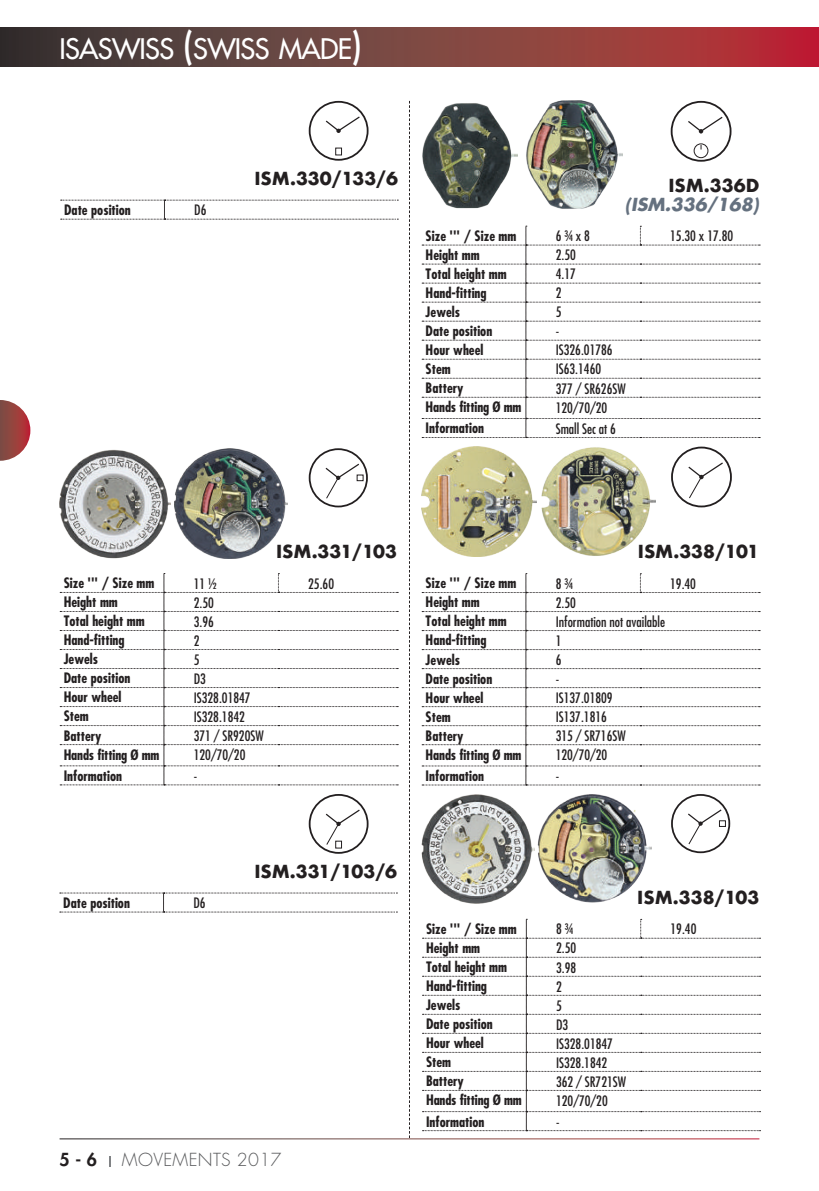
<style>
.page{position:relative;width:819px;height:1191px;background:#fff}
.page>*{position:absolute;margin:0;border:0;box-sizing:border-box;transform-origin:0 0}
.t1{font:27.65px "Futura";letter-spacing:-.025em;color:#fff}
.t2{font:700 17.5px "Futura";color:#231f20}
.t3{font:300 17.5px "Futura";letter-spacing:.02em;color:#57585a}
.t4{font:italic 700 17.5px "Futura";color:#65717f}
.t5{font:800 17.5px "Futura";color:#231f20}
.t6{font:700 condensed 14px "Futura";color:#231f20}
.t7{font:condensed 14px "Futura";color:#231f20}
.s1{font-size:36.75px}
</style>
<div class="page">
<svg style="left:0;top:27px;width:819px;height:40px;background:#7a3d3c"></svg>
<svg style="left:0;top:400px;width:30px;height:61px"></svg>
<svg style="left:409px;top:101px;width:1px;height:1037px"></svg>
<svg style="left:60px;top:573px;width:338px;height:212px"></svg>
<svg style="left:422px;top:226px;width:338px;height:212px"></svg>
<svg style="left:422px;top:919px;width:338px;height:212px"></svg>
<svg style="left:61px;top:200px;width:337px;height:20px"></svg>
<svg style="left:60px;top:892px;width:337px;height:20px"></svg>
<div style="left:309px;top:448px;width:59px;height:59px;border:2px solid #231f20;border-radius:50%"></div>
<div style="left:356px;top:474px;width:7px;height:7px;border:1px solid #231f20"></div>
<svg style="left:325px;top:463px;width:35px;height:36px"></svg>
<div style="left:671px;top:794px;width:59px;height:59px;border:2px solid #231f20;border-radius:50%"></div>
<div style="left:719px;top:820px;width:6px;height:7px;border:1px solid #231f20"></div>
<svg style="left:688px;top:809px;width:34px;height:35px"></svg>
<div style="left:309px;top:794px;width:59px;height:59px;border:2px solid #231f20;border-radius:50%"></div>
<div style="left:335px;top:840px;width:7px;height:8px;border:1px solid #231f20"></div>
<svg style="left:325px;top:809px;width:36px;height:36px"></svg>
<div style="left:309px;top:101px;width:59px;height:60px;border:2px solid #231f20;border-radius:50%"></div>
<svg style="left:325px;top:116px;width:35px;height:17px"></svg>
<div style="left:335px;top:148px;width:7px;height:7px;border:1px solid #231f20"></div>
<div style="left:670px;top:101px;width:61px;height:61px;border:2px solid #231f20;border-radius:50%"></div>
<svg style="left:688px;top:115px;width:36px;height:18px"></svg>
<div style="left:693px;top:143px;width:15px;height:15px;border:1px solid #231f20;border-radius:50%"></div>
<img style="left:537px;top:794px;width:114px;height:109px">
<img style="left:422px;top:794px;width:112px;height:109px">
<img style="left:174px;top:448px;width:113px;height:110px">
<img style="left:60px;top:449px;width:111px;height:109px">
<img style="left:526px;top:101px;width:96px;height:108px">
<img style="left:422px;top:103px;width:95px;height:106px">
<svg style="left:422px;top:573px;width:338px;height:212px"></svg>
<div style="left:671px;top:446px;width:60px;height:61px;border:2px solid #231f20;border-radius:50%"></div>
<svg style="left:688px;top:462px;width:36px;height:37px"></svg>
<img style="left:541px;top:447px;width:114px;height:109px">
<img style="left:422px;top:446px;width:114px;height:111px">
<h1 class="t1" style="left:60px;top:31px;width:304px">ISASWISS <span class="s1">(</span>SWISS MADE<span class="s1">)</span></h1>
<p class="t6" style="left:64px;top:201px;width:68px">Date position</p>
<p class="t7" style="left:194px;top:201px;width:14px">D6</p>
<p class="t2" style="left:254px;top:166px;width:145px">ISM.330/133/6</p>
<p class="t2" style="left:668px;top:172px;width:93px">ISM.336D</p>
<p class="t4" style="left:624px;top:192px;width:136px">(ISM.336/168)</p>
<p class="t6" style="left:425px;top:227px;width:92px">Size ''' / Size mm</p>
<p class="t7" style="left:555px;top:227px;width:36px">6 ¾ x 8</p>
<p class="t7" style="left:670px;top:227px;width:65px">15.30 x 17.80</p>
<p class="t6" style="left:425px;top:246px;width:56px">Height mm</p>
<p class="t7" style="left:555px;top:246px;width:22px">2.50</p>
<p class="t6" style="left:425px;top:265px;width:82px">Total height mm</p>
<p class="t7" style="left:555px;top:265px;width:22px">4.17</p>
<p class="t6" style="left:425px;top:284px;width:62px">Hand-fitting</p>
<p class="t7" style="left:555px;top:284px;width:7px">2</p>
<p class="t6" style="left:425px;top:303px;width:36px">Jewels</p>
<p class="t7" style="left:555px;top:303px;width:7px">5</p>
<p class="t6" style="left:425px;top:322px;width:68px">Date position</p>
<p class="t7" style="left:555px;top:322px;width:5px">-</p>
<p class="t6" style="left:425px;top:341px;width:59px">Hour wheel</p>
<p class="t7" style="left:555px;top:341px;width:58px">IS326.01786</p>
<p class="t6" style="left:425px;top:360px;width:27px">Stem</p>
<p class="t7" style="left:555px;top:360px;width:47px">IS63.1460</p>
<p class="t6" style="left:425px;top:379px;width:39px">Battery</p>
<p class="t7" style="left:555px;top:379px;width:71px">377 / SR626SW</p>
<p class="t6" style="left:425px;top:398px;width:97px">Hands fitting Ø mm</p>
<p class="t7" style="left:555px;top:398px;width:53px">120/70/20</p>
<p class="t6" style="left:425px;top:419px;width:60px">Information</p>
<p class="t7" style="left:555px;top:420px;width:62px">Small Sec at 6</p>
<p class="t2" style="left:276px;top:538px;width:122px">ISM.331/103</p>
<p class="t6" style="left:64px;top:574px;width:92px">Size ''' / Size mm</p>
<p class="t7" style="left:194px;top:574px;width:25px">11 ½</p>
<p class="t7" style="left:308px;top:574px;width:27px">25.60</p>
<p class="t6" style="left:64px;top:593px;width:56px">Height mm</p>
<p class="t7" style="left:194px;top:593px;width:22px">2.50</p>
<p class="t6" style="left:64px;top:612px;width:82px">Total height mm</p>
<p class="t7" style="left:194px;top:613px;width:22px">3.96</p>
<p class="t6" style="left:64px;top:631px;width:62px">Hand-fitting</p>
<p class="t7" style="left:194px;top:632px;width:7px">2</p>
<p class="t6" style="left:64px;top:650px;width:36px">Jewels</p>
<p class="t7" style="left:194px;top:651px;width:7px">5</p>
<p class="t6" style="left:64px;top:669px;width:68px">Date position</p>
<p class="t7" style="left:194px;top:670px;width:14px">D3</p>
<p class="t6" style="left:64px;top:688px;width:59px">Hour wheel</p>
<p class="t7" style="left:194px;top:689px;width:58px">IS328.01847</p>
<p class="t6" style="left:64px;top:707px;width:27px">Stem</p>
<p class="t7" style="left:194px;top:708px;width:53px">IS328.1842</p>
<p class="t6" style="left:64px;top:726px;width:39px">Battery</p>
<p class="t7" style="left:194px;top:727px;width:71px">371 / SR920SW</p>
<p class="t6" style="left:64px;top:745px;width:97px">Hands fitting Ø mm</p>
<p class="t7" style="left:194px;top:746px;width:53px">120/70/20</p>
<p class="t6" style="left:64px;top:766px;width:60px">Information</p>
<p class="t7" style="left:194px;top:767px;width:5px">-</p>
<p class="t2" style="left:637px;top:539px;width:123px">ISM.338/101</p>
<p class="t6" style="left:425px;top:574px;width:92px">Size ''' / Size mm</p>
<p class="t7" style="left:555px;top:575px;width:19px">8 ¾</p>
<p class="t7" style="left:670px;top:575px;width:27px">19.40</p>
<p class="t6" style="left:425px;top:593px;width:56px">Height mm</p>
<p class="t7" style="left:555px;top:594px;width:22px">2.50</p>
<p class="t6" style="left:425px;top:612px;width:82px">Total height mm</p>
<p class="t7" style="left:555px;top:613px;width:111px">Information not available</p>
<p class="t6" style="left:425px;top:631px;width:62px">Hand-fitting</p>
<p class="t7" style="left:555px;top:632px;width:7px">1</p>
<p class="t6" style="left:425px;top:650px;width:36px">Jewels</p>
<p class="t7" style="left:555px;top:651px;width:7px">6</p>
<p class="t6" style="left:425px;top:669px;width:68px">Date position</p>
<p class="t7" style="left:555px;top:670px;width:5px">-</p>
<p class="t6" style="left:425px;top:688px;width:59px">Hour wheel</p>
<p class="t7" style="left:555px;top:689px;width:58px">IS137.01809</p>
<p class="t6" style="left:425px;top:707px;width:27px">Stem</p>
<p class="t7" style="left:555px;top:708px;width:53px">IS137.1816</p>
<p class="t6" style="left:425px;top:726px;width:39px">Battery</p>
<p class="t7" style="left:555px;top:727px;width:71px">315 / SR716SW</p>
<p class="t6" style="left:425px;top:745px;width:97px">Hands fitting Ø mm</p>
<p class="t7" style="left:555px;top:746px;width:53px">120/70/20</p>
<p class="t6" style="left:425px;top:766px;width:60px">Information</p>
<p class="t7" style="left:555px;top:767px;width:5px">-</p>
<p class="t6" style="left:63px;top:893px;width:68px">Date position</p>
<p class="t7" style="left:193px;top:894px;width:14px">D6</p>
<p class="t2" style="left:254px;top:858px;width:144px">ISM.331/103/6</p>
<p class="t5" style="left:60px;top:1148px;width:39px">5 - 6</p>
<p class="t3" style="left:122px;top:1148px;width:161px">MOVEMENTS 2017</p>
<p class="t2" style="left:637px;top:884px;width:124px">ISM.338/103</p>
<p class="t6" style="left:426px;top:920px;width:92px">Size ''' / Size mm</p>
<p class="t7" style="left:556px;top:920px;width:19px">8 ¾</p>
<p class="t7" style="left:670px;top:920px;width:27px">19.40</p>
<p class="t6" style="left:426px;top:939px;width:56px">Height mm</p>
<p class="t7" style="left:556px;top:939px;width:22px">2.50</p>
<p class="t6" style="left:426px;top:958px;width:82px">Total height mm</p>
<p class="t7" style="left:556px;top:958px;width:22px">3.98</p>
<p class="t6" style="left:426px;top:977px;width:62px">Hand-fitting</p>
<p class="t7" style="left:556px;top:977px;width:7px">2</p>
<p class="t6" style="left:426px;top:996px;width:36px">Jewels</p>
<p class="t7" style="left:556px;top:996px;width:7px">5</p>
<p class="t6" style="left:426px;top:1015px;width:68px">Date position</p>
<p class="t7" style="left:556px;top:1015px;width:14px">D3</p>
<p class="t6" style="left:426px;top:1034px;width:59px">Hour wheel</p>
<p class="t7" style="left:556px;top:1034px;width:58px">IS328.01847</p>
<p class="t6" style="left:426px;top:1053px;width:27px">Stem</p>
<p class="t7" style="left:556px;top:1053px;width:53px">IS328.1842</p>
<p class="t6" style="left:426px;top:1072px;width:39px">Battery</p>
<p class="t7" style="left:556px;top:1072px;width:71px">362 / SR721SW</p>
<p class="t6" style="left:426px;top:1091px;width:97px">Hands fitting Ø mm</p>
<p class="t7" style="left:556px;top:1091px;width:53px">120/70/20</p>
<p class="t6" style="left:426px;top:1112px;width:60px">Information</p>
<p class="t7" style="left:556px;top:1113px;width:5px">-</p>
</div>
